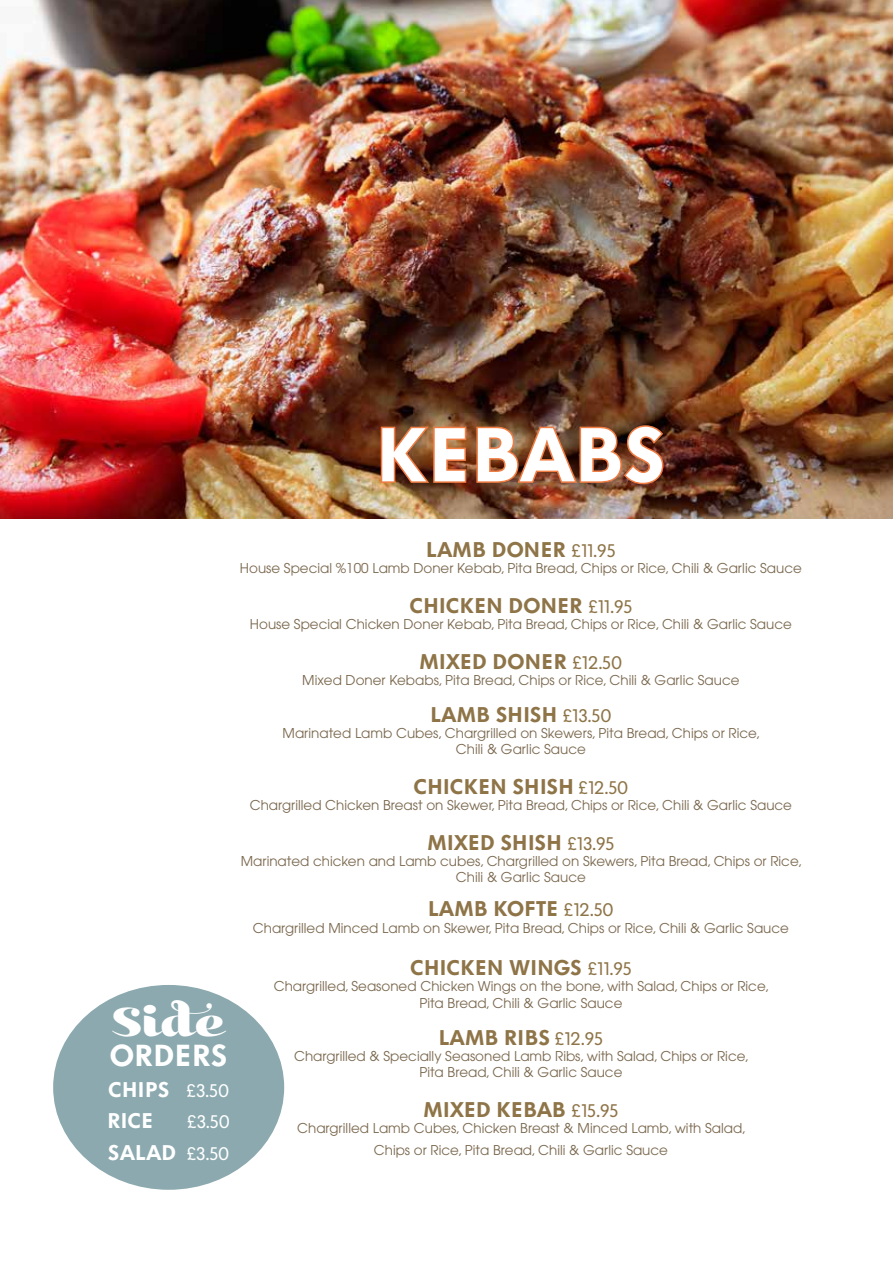
<style>
.page{position:relative;width:893px;height:1263px;background:#fff}
.page>*{position:absolute;margin:0;border:0;box-sizing:border-box;transform-origin:0 0}
.t1{font:75px "Volkswagen Headline Osf";color:#fff}
.t2{font:48px "Kari Display Pro";color:#fff}
.t3{font:30px "Volkswagen Headline Osf";letter-spacing:.01em;color:#fff}
.t4{font:21px "Volkswagen Headline Osf";letter-spacing:.02em;color:#8e7447}
.t5{font:21px "Volkswagen Headline Osf";color:#8e7447}
.t6{font:21px/31.2px "Volkswagen Headline Osf";letter-spacing:.02em;color:#fff}
.t7{font:18px "Volkswagen Copy";color:#fff}
.t8{font:13.5px/16.2px "Avant Garde";color:#7a674d;text-align:center}
.s1{font-family:"Volkswagen Copy";font-size:18px}
</style>
<div class="page">
<img style="left:0;top:0;width:893px;height:519px">
<img style="left:379px;top:425px;width:89px;height:60px">
<img style="left:475px;top:424px;width:190px;height:62px">
<div style="left:53px;top:985px;width:231px;height:205px;background:#8ba9ae;border-radius:50%"></div>
<h1 class="t1" style="left:376px;top:411px;width:291px">KEBABS</h1>
<h2 class="t2" style="left:112px;top:990px;width:116px">Side</h2>
<h3 class="t3" style="left:110px;top:1038px;width:119px">ORDERS</h3>
<h3 class="t6" style="left:107px;top:1074px;width:123px">CHIPS <span class="s1">£3.50<br></span>RICE</h3>
<h3 class="t7" style="left:187px;top:1112px;width:44px">£3.50</h3>
<h3 class="t6" style="left:108px;top:1137px;width:123px">SALAD <span class="s1">£3.50</span></h3>
<h3 class="t4" style="left:426px;top:537px;width:191px">LAMB DONER <span class="s1">£11.95</span></h3>
<p class="t8" style="left:240px;top:560px;width:563px">House Special %100 Lamb Doner Kebab, Pita Bread, Chips or Rice, Chili &amp; Garlic Sauce</p>
<h3 class="t4" style="left:409px;top:593px;width:224px">CHICKEN DONER <span class="s1">£11.95</span></h3>
<p class="t8" style="left:250px;top:616px;width:543px">House Special Chicken Doner Kebab, Pita Bread, Chips or Rice, Chili &amp; Garlic Sauce</p>
<h3 class="t4" style="left:419px;top:649px;width:204px">MIXED DONER <span class="s1">£12.50</span></h3>
<p class="t8" style="left:302px;top:672px;width:439px">Mixed Doner Kebabs, Pita Bread, Chips or Rice, Chili &amp; Garlic Sauce</p>
<h3 class="t5" style="left:430px;top:702px;width:183px">LAMB SHISH <span class="s1">£13.50</span></h3>
<p class="t8" style="left:283px;top:725px;width:480px">Marinated Lamb Cubes, Chargrilled on Skewers, Pita Bread, Chips or Rice,<br>Chili &amp; Garlic Sauce</p>
<h3 class="t4" style="left:413px;top:774px;width:216px">CHICKEN SHISH <span class="s1">£12.50</span></h3>
<p class="t8" style="left:250px;top:797px;width:544px">Chargrilled Chicken Breast on Skewer, Pita Bread, Chips or Rice, Chili &amp; Garlic Sauce</p>
<h3 class="t5" style="left:427px;top:830px;width:189px">MIXED SHISH <span class="s1">£13.95</span></h3>
<p class="t8" style="left:241px;top:853px;width:563px">Marinated chicken and Lamb cubes, Chargrilled on Skewers, Pita Bread, Chips or Rice,<br>Chili &amp; Garlic Sauce</p>
<h3 class="t4" style="left:428px;top:897px;width:187px">LAMB KOFTE <span class="s1">£12.50</span></h3>
<p class="t8" style="left:253px;top:919px;width:538px">Chargrilled Minced Lamb on Skewer, Pita Bread, Chips or Rice, Chili &amp; Garlic Sauce</p>
<h3 class="t4" style="left:410px;top:956px;width:223px">CHICKEN WINGS <span class="s1">£11.95</span></h3>
<p class="t8" style="left:274px;top:978px;width:497px">Chargrilled, Seasoned Chicken Wings on the bone, with Salad, Chips or Rice,<br>Pita Bread, Chili &amp; Garlic Sauce</p>
<h3 class="t4" style="left:439px;top:1025px;width:166px">LAMB RIBS <span class="s1">£12.95</span></h3>
<p class="t8" style="left:294px;top:1048px;width:457px">Chargrilled &amp; Specially Seasoned Lamb Ribs, with Salad, Chips or Rice,<br>Pita Bread, Chili &amp; Garlic Sauce</p>
<h3 class="t5" style="left:423px;top:1097px;width:196px">MIXED KEBAB <span class="s1">£15.95</span></h3>
<p class="t8" style="left:297px;top:1117px;width:450px;line-height:21.6px">Chargrilled Lamb Cubes, Chicken Breast &amp; Minced Lamb, with Salad,<br>Chips or Rice, Pita Bread, Chili &amp; Garlic Sauce</p>
</div>
